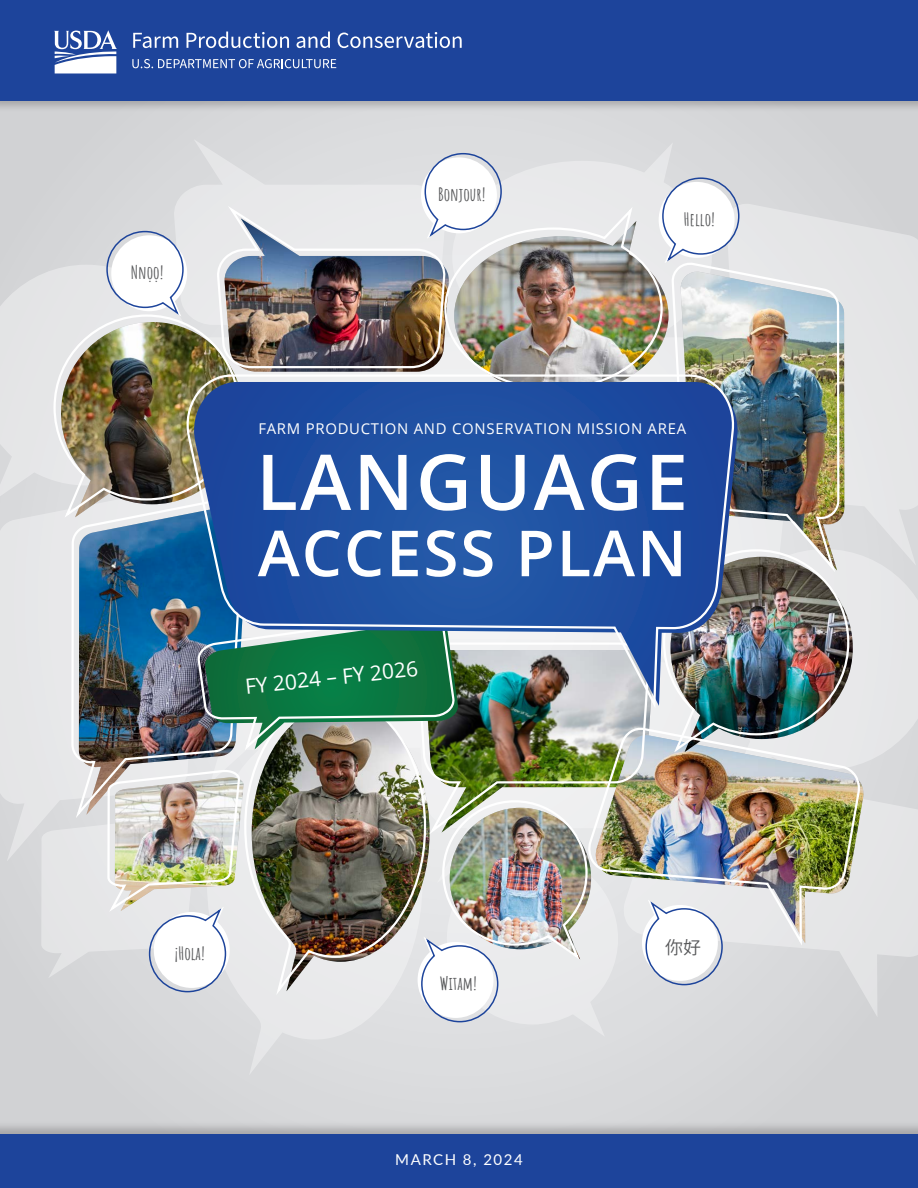
<style>
.page{position:relative;width:918px;height:1188px;background:#fff}
.page>*{position:absolute;margin:0;border:0;box-sizing:border-box;transform-origin:0 0}
.H1_-_Title{font:600 77.1px "Open Sans";letter-spacing:.03em;color:#fff}
.H1_-_Title-2{font:600 63.6px "Open Sans";letter-spacing:.03em;color:#fff}
.H1_-_Title-3{font:21px "Open Sans";color:#fff}
.t1{font:700 18px "Amatic SC";color:#57585a}
.t2{font:18px "Source Han Sans TW";color:#57585a}
.Body_Text_White_All_Caps{font:15px "Lato";letter-spacing:.1em;color:#fff}
.H1_-_Title-4{font:14.85px "Open Sans";letter-spacing:.05em;color:#fff}
</style>
<div class="page">
<div style="left:0;top:55px;width:918px;height:1092px;background:#d8d9db"></div>
<svg style="left:0;top:512px;width:70px;height:347px;fill:#e5e6e7"></svg>
<svg style="left:862px;top:799px;width:56px;height:216px;fill:#e3e4e5"></svg>
<svg style="left:0;top:271px;width:52px;height:225px;fill:#e4e5e6"></svg>
<svg style="left:853px;top:566px;width:65px;height:196px;fill:#e6e7e9"></svg>
<svg style="left:841px;top:222px;width:77px;height:344px;fill:#e5e5e7"></svg>
<svg style="left:250px;top:1037px;width:83px;height:36px"></svg>
<div style="left:0;top:1121px;width:918px;height:67px;background:#231f20;opacity:.25"></div>
<div style="left:0;top:1134px;width:918px;height:54px;background:#1d449b"></div>
<div style="left:0;top:0;width:918px;height:113px;background:#231f20;opacity:.25"></div>
<div style="left:0;top:0;width:918px;height:101px;background:#1d449b"></div>
<svg style="left:244px;top:32px;width:45px;height:16px"></svg>
<svg style="left:297px;top:32px;width:33px;height:16px"></svg>
<svg style="left:338px;top:32px;width:124px;height:16px"></svg>
<svg style="left:244px;top:59px;width:92px;height:9px"></svg>
<svg style="left:54px;top:30px;width:16px;height:43px"></svg>
<img style="left:671px;top:101px;width:170px;height:447px">
<svg style="left:70px;top:30px;width:174px;height:1104px"></svg>
<svg style="left:586px;top:725px;width:276px;height:409px"></svg>
<svg style="left:106px;top:30px;width:134px;height:1104px"></svg>
<svg style="left:186px;top:521px;width:551px;height:27px;background:#2355a4"></svg>
<img style="left:52px;top:152px;width:688px;height:369px">
<img style="left:41px;top:548px;width:812px;height:489px">
<p class="t1" style="left:131px;top:258px;width:34px">Nnọọ!</p>
<p class="t1" style="left:438px;top:181px;width:49px">Bonjour!</p>
<p class="t1" style="left:684px;top:205px;width:32px">Hello!</p>
<h1 class="H1_-_Title-4" style="left:258px;top:418px;width:429px">FARM PRODUCTION AND CONSERVATION MISSION AREA</h1>
<h1 class="H1_-_Title" style="left:256px;top:429px;width:433px">LANGUAGE</h1>
<h1 class="H1_-_Title-2" style="left:258px;top:510px;width:430px">ACCESS PLAN</h1>
<h1 class="H1_-_Title-3" style="left:244px;top:672px;width:175px;rotate:-6deg">FY 2024 – FY 2026</h1>
<p class="t1" style="left:175px;top:940px;width:32px">¡Hola!</p>
<p class="t2" style="left:665px;top:937px;width:37px">你好</p>
<p class="t1" style="left:440px;top:970px;width:38px">Witam!</p>
<p class="Body_Text_White_All_Caps" style="left:395px;top:1149px;width:129px">MARCH 8, 2024</p>
</div>
